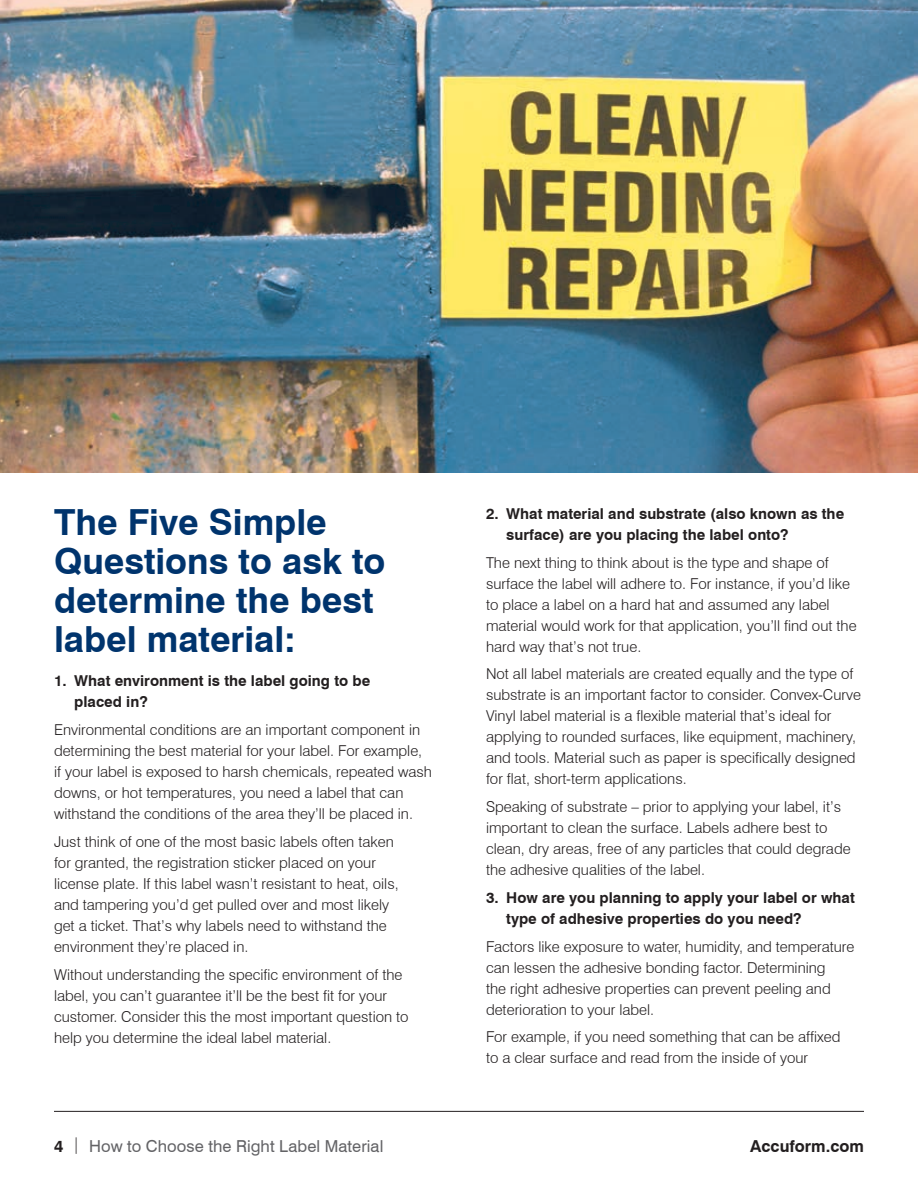
<style>
.page{position:relative;width:918px;height:1188px;background:#fff}
.page>*{position:absolute;margin:0;border:0;box-sizing:border-box;transform-origin:0 0}
.t1{font:700 36px/39px "Swiss 721 BT";color:#00346d}
.t2{font:16.5px "Swiss 721 BT";letter-spacing:.005em;color:#636366}
.t3{font:700 16.5px "Swiss 721 BT";color:#231f20}
.t4{font:300 15px/21px "Swiss 721 BT";color:#231f20}
.t5{font:700 15px/21px "Swiss 721 BT";color:#231f20}
.s1{font-weight:700;color:#231f20}
.s2{font-weight:300;font-stretch:condensed;color:#231f20}
</style>
<div class="page">
<hr style="left:54px;top:1111px;width:810px;height:1px;background:#231f20">
<img style="left:0;top:0;width:918px;height:473px">
<h1 class="t1" style="left:54px;top:502px;width:333px">The Five Simple<br>Questions to ask to determine the best label material:</h1>
<p class="t5" style="left:74px;top:670px;width:297px;text-indent:-20px">1. What environment is the label going to be placed in?</p>
<p class="t4" style="left:54px;top:719px;width:379px">Environmental conditions are an important component in determining the best material for your label. For example, if your label is exposed to harsh chemicals, repeated wash downs, or hot temperatures, you need a label that can withstand the conditions of the area they’ll be placed in.</p>
<p class="t4" style="left:54px;top:831px;width:346px">Just think of one of the most basic labels often taken for granted, the registration sticker placed on your license plate. If this label wasn’t resistant to heat, oils, and tampering you’d get pulled over and most likely get a ticket. That’s why labels need to withstand the environment they’re placed in.</p>
<p class="t4" style="left:54px;top:964px;width:356px">Without understanding the specific environment of the label, you can’t guarantee it’ll be the best fit for your customer. Consider this the most important question to help you determine the ideal label material.</p>
<p class="t5" style="left:506px;top:503px;width:339px;text-indent:-20px">2. What material and substrate (also known as the surface) are you placing the label onto?</p>
<p class="t4" style="left:486px;top:552px;width:372px">The next thing to think about is the type and shape of surface the label will adhere to. For instance, if you’d like to place a label on a hard hat and assumed any label material would work for that application, you’ll find out the hard way that’s not true.</p>
<p class="t4" style="left:486px;top:664px;width:376px">Not all label materials are created equally and the type of substrate is an important factor to consider. Convex-Curve Vinyl label material is a flexible material that’s ideal for applying to rounded surfaces, like equipment, machinery, and tools. Material such as paper is specifically designed for flat, short-term applications.</p>
<p class="t4" style="left:486px;top:796px;width:366px">Speaking of substrate – prior to applying your label, it’s important to clean the surface. Labels adhere best to clean, dry areas, free of any particles that could degrade the adhesive qualities of the label.</p>
<p class="t5" style="left:506px;top:887px;width:350px;text-indent:-20px">3. How are you planning to apply your label or what type of adhesive properties do you need?</p>
<p class="t4" style="left:486px;top:936px;width:370px">Factors like exposure to water, humidity, and temperature can lessen the adhesive bonding factor. Determining<br>the right adhesive properties can prevent peeling and deterioration to your label.</p>
<p class="t4" style="left:486px;top:1027px;width:356px">For example, if you need something that can be affixed to a clear surface and read from the inside of your</p>
<p class="t2" style="left:54px;top:1136px;width:331px"><span class="s1">4</span> <span class="s2">|</span> How to Choose the Right Label Material</p>
<p class="t3" style="left:750px;top:1136px;width:115px">Accuform.com</p>
</div>
